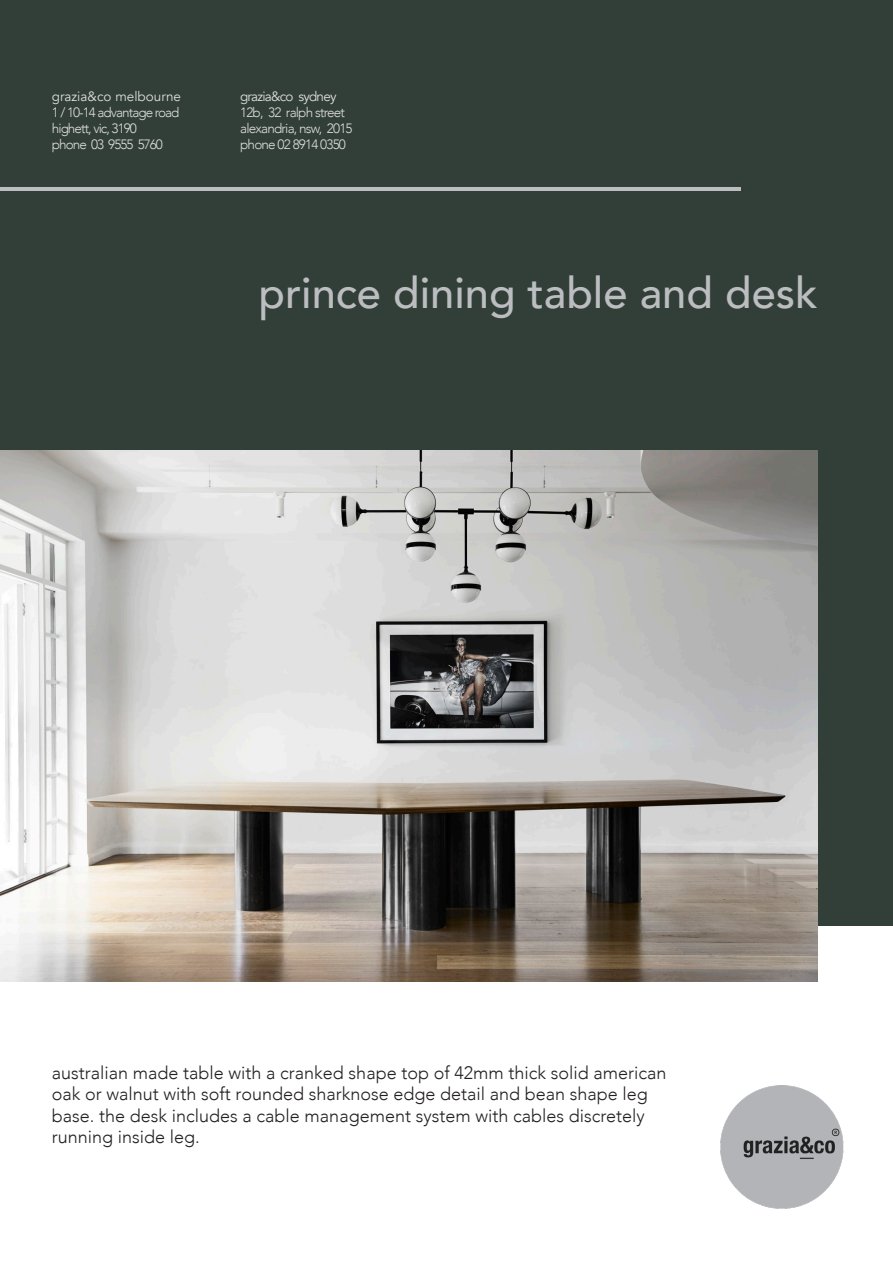
<style>
.page{position:relative;width:893px;height:1263px;background:#fff}
.page>*{position:absolute;margin:0;border:0;box-sizing:border-box;transform-origin:0 0}
.t1{font:500 43.5px "Avenir";color:#bcbdc0}
.t2{font:300 18px/21.6px "Avenir";color:#231f20}
.t3{font:300 13.5px "Avenir";letter-spacing:-.065em;color:#dcdddf}
.t4{font:13.5px "Avenir";color:#dcdddf}
.t5{font:13.5px "Avenir";letter-spacing:-.06em;color:#dcdddf}
</style>
<div class="page">
<div style="left:0;top:0;width:893px;height:925px;background:#323f38"></div>
<img style="left:721px;top:1086px;width:123px;height:123px">
<hr style="left:0;top:187px;width:740px;height:3px;background:#bcbdc0">
<img style="left:0;top:451px;width:818px;height:531px">
<p class="t4" style="left:52px;top:88px;width:131px">grazia&amp;co melbourne</p>
<p class="t3" style="left:52px;top:104px;width:129px">1 / 10-14 advantage road</p>
<p class="t3" style="left:52px;top:121px;width:87px">highett, vic, 3190</p>
<p class="t3" style="left:52px;top:137px;width:113px">phone 03 9555 5760</p>
<p class="t5" style="left:240px;top:88px;width:98px">grazia&amp;co sydney</p>
<p class="t3" style="left:240px;top:104px;width:106px">12b, 32 ralph street</p>
<p class="t3" style="left:240px;top:121px;width:114px">alexandria, nsw, 2015</p>
<p class="t3" style="left:240px;top:137px;width:107px">phone 02 8914 0350</p>
<p class="t1" style="left:259px;top:255px;width:561px">prince dining table and desk</p>
<p class="t2" style="left:52px;top:1061px;width:616px">australian made table with a cranked shape top of 42mm thick solid american oak or walnut with soft rounded sharknose edge detail and bean shape leg base. the desk includes a cable management system with cables discretely running inside leg.</p>
</div>
